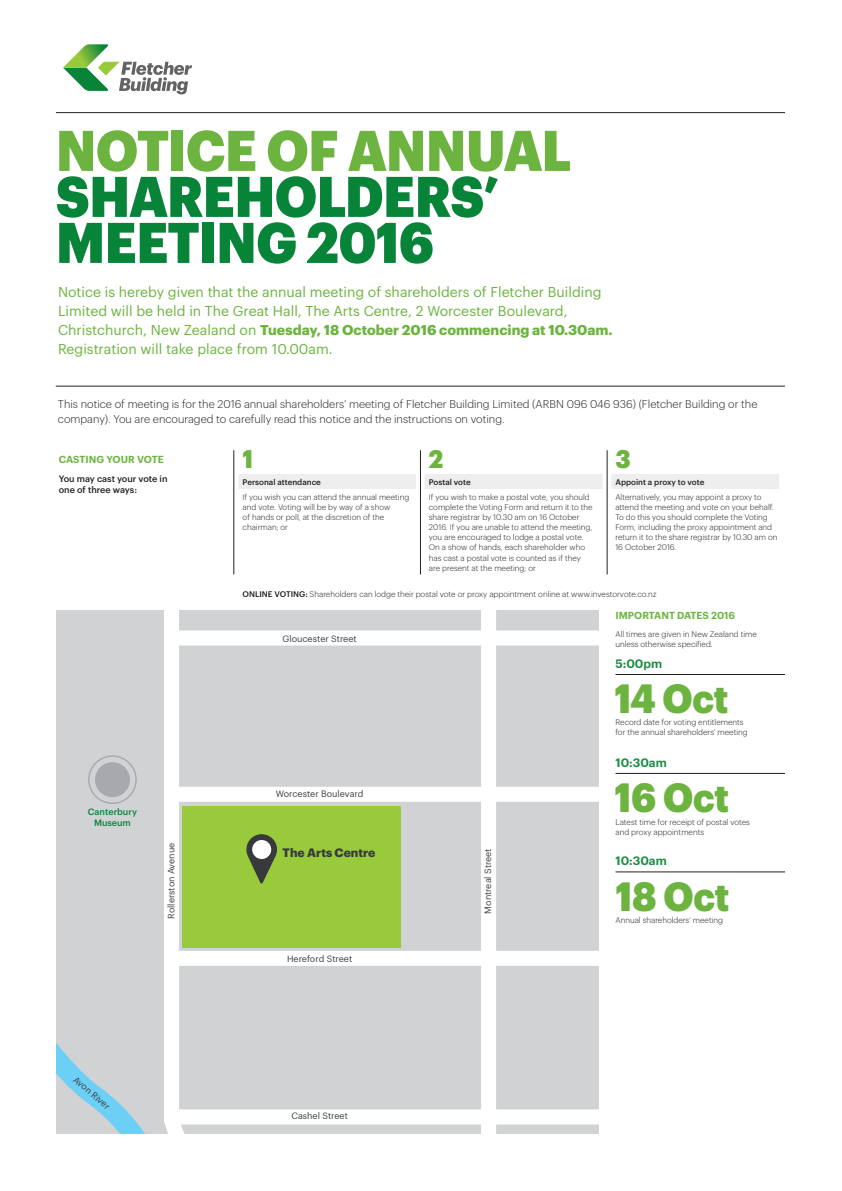
<style>
.page{position:relative;width:842px;height:1191px;background:#fff}
.page>*{position:absolute;margin:0;border:0;box-sizing:border-box;transform-origin:0 0}
.t1{font:900 56px/46px "Graphik";letter-spacing:-.01em;color:#088439;scale:.92 1}
.t2{font:900 56px "Graphik";letter-spacing:-.01em;color:#6cb43f;scale:.92 1}
.t3{font:900 40px "Graphik";letter-spacing:-.005em;color:#6cb43f;scale:.92 1}
.t4{font:900 25px "Graphik";color:#6cb43f;scale:.92 1}
.t5{font:14px/19px "Graphik";color:#6cb43f}
.t6{font:600 12px "Graphik";color:#1b8d44}
.t7{font:700 12px "Graphik";color:#37393d}
.t8{font:300 11px/15px "Graphik";color:#231f20}
.t9{font:600 10px "Graphik";color:#6cb43f}
.t10{font:9px "Graphik";color:#3e3e3f}
.t11{font:500 9px/11px "Graphik";color:#231f20}
.t12{font:500 9px/10.8px "Graphik";color:#088439;text-align:center}
.t13{font:300 8px/10px "Graphik";color:#231f20}
.t14{font:500 8px "Graphik";color:#231f20}
.s1{font-weight:700}
.s2{font-weight:500}
</style>
<div class="page">
<div style="left:56px;top:610px;width:542px;height:523px;background:#d1d2d4"></div>
<div style="left:174px;top:630px;width:424px;height:15px;background:#fff"></div>
<div style="left:171px;top:786px;width:427px;height:15px;background:#fff"></div>
<div style="left:171px;top:950px;width:427px;height:15px;background:#fff"></div>
<div style="left:171px;top:1109px;width:427px;height:15px;background:#fff"></div>
<div style="left:481px;top:610px;width:15px;height:523px;background:#fff"></div>
<div style="left:182px;top:806px;width:219px;height:141px;background:#99ca3b"></div>
<svg style="left:246px;top:834px;width:31px;height:49px"></svg>
<div style="left:252px;top:840px;width:19px;height:19px;background:#fff;border-radius:50%"></div>
<svg style="left:56px;top:610px;width:166px;height:523px"></svg>
<div style="left:95px;top:762px;width:35px;height:35px;background:#a8a9ad;border-radius:50%"></div>
<div style="left:88px;top:755px;width:49px;height:49px;border:1px solid #a8a9ad;border-radius:50%"></div>
<hr style="left:56px;top:112px;width:728px;height:1px;background:#231f20">
<hr style="left:615px;top:674px;width:169px;height:1px;background:#231f20">
<hr style="left:615px;top:773px;width:169px;height:1px;background:#231f20">
<hr style="left:615px;top:871px;width:169px;height:1px;background:#231f20">
<hr style="left:56px;top:386px;width:728px;height:1px;background:#231f20">
<hr style="left:233px;top:450px;width:1px;height:124px;background:#231f20">
<hr style="left:420px;top:450px;width:1px;height:124px;background:#231f20">
<hr style="left:606px;top:450px;width:1px;height:124px;background:#231f20">
<div style="left:238px;top:474px;width:178px;height:15px;background:#eeeeef"></div>
<div style="left:424px;top:474px;width:178px;height:15px;background:#eeeeef"></div>
<div style="left:611px;top:474px;width:168px;height:15px;background:#eeeeef"></div>
<svg style="left:63px;top:44px;width:129px;height:50px"></svg>
<h1 class="t2" style="left:56px;top:107px;width:561px">NOTICE OF ANNUAL</h1>
<h1 class="t1" style="left:56px;top:168px;width:483px">SHAREHOLDERS’<br>MEETING 2016</h1>
<p class="t5" style="left:58px;top:281px;width:556px">Notice is hereby given that the annual meeting of shareholders of Fletcher Building Limited will be held in The Great Hall, The Arts Centre, 2 Worcester Boulevard, Christchurch, New Zealand on <span class="s1">Tuesday, 18 October 2016 commencing at 10.30am.<br></span>Registration will take place from 10.00am.</p>
<h3 class="t8" style="left:58px;top:396px;width:700px">This notice of meeting is for the 2016 annual shareholders’ meeting of Fletcher Building Limited (ARBN 096 046 936) (Fletcher Building or the company). You are encouraged to carefully read this notice and the instructions on voting.</h3>
<p class="t9" style="left:59px;top:451px;width:106px">CASTING YOUR VOTE</p>
<p class="t11" style="left:59px;top:472px;width:110px">You may cast your vote in one of three ways:</p>
<p class="t14" style="left:242px;top:476px;width:80px">Personal attendance</p>
<p class="t13" style="left:242px;top:492px;width:168px">If you wish you can attend the annual meeting and vote. Voting will be by way of a show<br>of hands or poll, at the discretion of the chairman; or</p>
<h3 class="t4" style="left:242px;top:439px;width:13px">1</h3>
<h3 class="t4" style="left:429px;top:439px;width:17px">2</h3>
<h3 class="t4" style="left:615px;top:439px;width:18px">3</h3>
<p class="t14" style="left:429px;top:476px;width:43px">Postal vote</p>
<p class="t13" style="left:429px;top:492px;width:165px">If you wish to make a postal vote, you should complete the Voting Form and return it to the share registrar by 10.30 am on 16 October 2016. If you are unable to attend the meeting, you are encouraged to lodge a postal vote.<br>On a show of hands, each shareholder who has cast a postal vote is counted as if they are present at the meeting; or</p>
<p class="t14" style="left:615px;top:476px;width:90px">Appoint a proxy to vote</p>
<p class="t13" style="left:615px;top:492px;width:163px">Alternatively, you may appoint a proxy to attend the meeting and vote on your behalf.<br>To do this you should complete the Voting Form, including the proxy appointment and return it to the share registrar by 10.30 am on 16 October 2016.</p>
<p class="t13" style="left:242px;top:588px;width:415px"><span class="s2">ONLINE VOTING:</span> Shareholders can lodge their postal vote or proxy appointment online at www.investorvote.co.nz</p>
<p class="t10" style="left:282px;top:631px;width:76px">Gloucester Street</p>
<p class="t12" style="left:88px;top:805px;width:51px">Canterbury<br>Museum</p>
<p class="t10" style="left:276px;top:787px;width:89px">Worcester Boulevard</p>
<p class="t10" style="left:165px;top:919px;width:78px;rotate:-90deg">Rollerston Avenue</p>
<p class="t10" style="left:481px;top:913px;width:67px;rotate:-90deg">Montreal Street</p>
<h3 class="t7" style="left:282px;top:843px;width:94px">The Arts Centre</h3>
<p class="t10" style="left:287px;top:952px;width:67px">Hereford Street</p>
<p class="t10" style="left:79px;top:1073px;width:46px;rotate:40deg">Avon River</p>
<p class="t10" style="left:291px;top:1109px;width:58px">Cashel Street</p>
<p class="t9" style="left:615px;top:607px;width:121px">IMPORTANT DATES 2016</p>
<p class="t13" style="left:615px;top:628px;width:143px">All times are given in New Zealand time unless otherwise specified.</p>
<h3 class="t6" style="left:615px;top:654px;width:48px">5:00pm</h3>
<h2 class="t3" style="left:614px;top:667px;width:125px">14 Oct</h2>
<p class="t13" style="left:615px;top:716px;width:134px">Record date for voting entitlements for the annual shareholders’ meeting</p>
<h3 class="t6" style="left:615px;top:753px;width:53px">10:30am</h3>
<h2 class="t3" style="left:614px;top:766px;width:126px">16 Oct</h2>
<p class="t13" style="left:615px;top:816px;width:136px">Latest time for receipt of postal votes and proxy appointments</p>
<h3 class="t6" style="left:615px;top:851px;width:53px">10:30am</h3>
<h2 class="t3" style="left:615px;top:865px;width:125px">18 Oct</h2>
<p class="t13" style="left:615px;top:914px;width:109px">Annual shareholders’ meeting</p>
</div>
